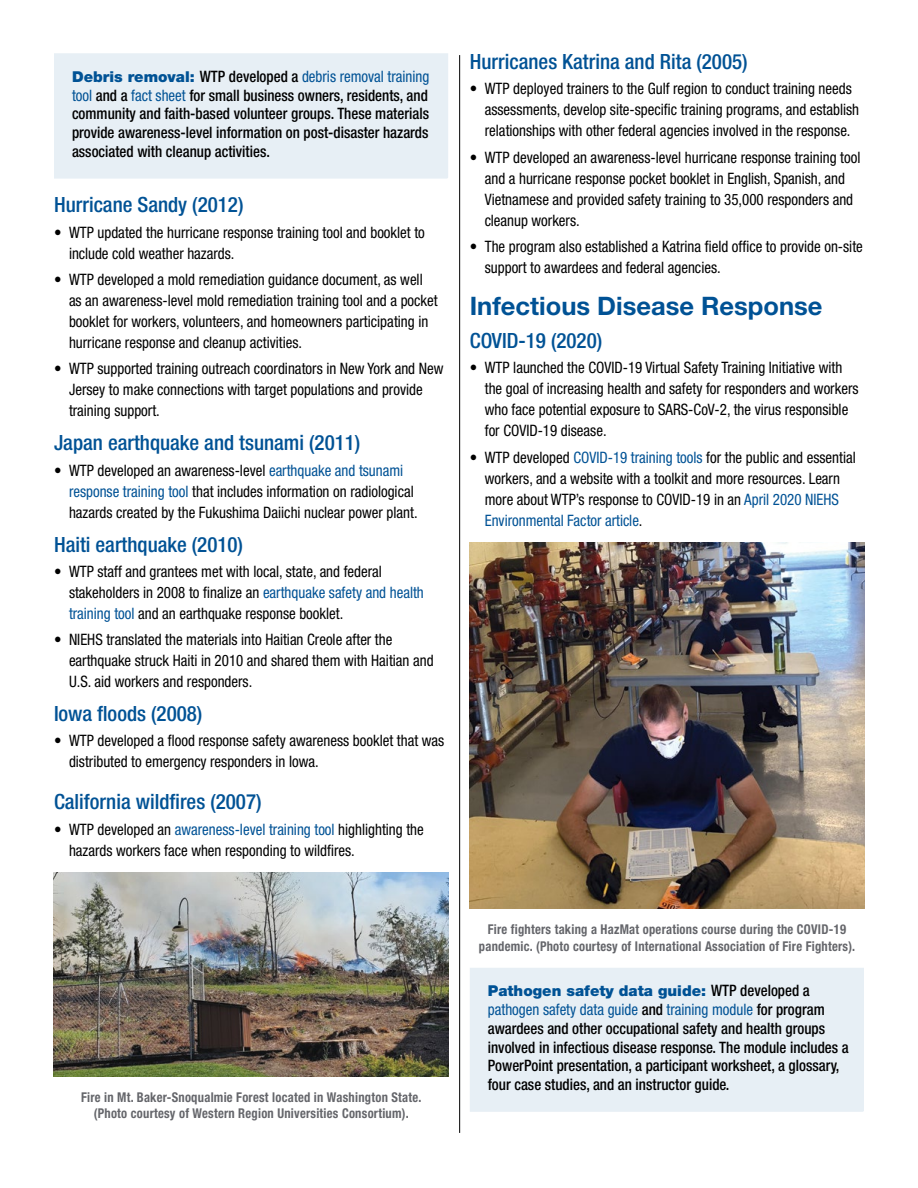
<style>
.page{position:relative;width:918px;height:1188px;background:#fff}
.page>*{position:absolute;margin:0;border:0;box-sizing:border-box;transform-origin:0 0}
.t1{font:700 25.5px "Helvetica Neue LT Std";color:#005295}
.t2{font:500 condensed 21px "Helvetica Neue LT Std";color:#005295}
.t3{font:condensed 15.75px/21px "Helvetica Neue LT Std";color:#000;scale:.95 1}
.t4{font:500 condensed 15.75px/18.8px "Helvetica Neue LT Std";color:#000;text-align:justify;scale:.95 1}
.t5{font:900 15px "Helvetica Neue LT Std";color:#005295}
.t6{font:700 condensed 13.5px/16.5px "Helvetica Neue LT Std";letter-spacing:.02em;color:#65666b;text-align:center;scale:.93 1}
.s1{font-weight:900;font-stretch:normal;font-size:15px;color:#005295}
.s2{font-weight:400;color:#005295}
.s3{color:#005295}
.s4{font-weight:500;font-stretch:condensed;font-size:15.75px;color:#000}
</style>
<div class="page">
<hr style="left:459px;top:55px;width:1px;height:1078px;background:#000">
<div style="left:470px;top:968px;width:394px;height:144px;background:#e7eff5"></div>
<div style="left:54px;top:53px;width:394px;height:126px;background:#e7eff5"></div>
<img style="left:54px;top:872px;width:394px;height:205px">
<img style="left:470px;top:542px;width:394px;height:367px">
<p class="t4" style="left:72px;top:67px;width:378px"><span class="s1">Debris removal:</span> WTP developed a <span class="s2">debris removal training tool</span> and a <span class="s2">fact sheet</span> for small business owners, residents, and community and faith-based volunteer groups. These materials provide awareness-level information on post-disaster hazards associated with cleanup activities.</p>
<h3 class="t2" style="left:54px;top:192px;width:191px">Hurricane Sandy (2012)</h3>
<p class="t3" style="left:69px;top:221px;width:376px;text-indent:-15px">• WTP updated the hurricane response training tool and booklet to include cold weather hazards.</p>
<p class="t3" style="left:69px;top:269px;width:390px;text-indent:-15px">• WTP developed a mold remediation guidance document, as well as an awareness-level mold remediation training tool and a pocket booklet for workers, volunteers, and homeowners participating in hurricane response and cleanup activities.</p>
<p class="t3" style="left:69px;top:358px;width:396px;text-indent:-15px">• WTP supported training outreach coordinators in New York and New<br>Jersey to make connections with target populations and provide training support.</p>
<h3 class="t2" style="left:54px;top:430px;width:308px">Japan earthquake and tsunami (2011)</h3>
<p class="t3" style="left:69px;top:459px;width:368px;text-indent:-15px">• WTP developed an awareness-level <span class="s3">earthquake and tsunami response training tool</span> that includes information on radiological hazards created by the Fukushima Daiichi nuclear power plant.</p>
<h3 class="t2" style="left:54px;top:532px;width:191px">Haiti earthquake (2010)</h3>
<p class="t3" style="left:69px;top:561px;width:375px;text-indent:-15px">• WTP staff and grantees met with local, state, and federal stakeholders in 2008 to fnalize an <span class="s3">earthquake safety and health training tool</span> and an earthquake response booklet.</p>
<p class="t3" style="left:69px;top:629px;width:385px;text-indent:-15px">• NIEHS translated the materials into Haitian Creole after the earthquake struck Haiti in 2010 and shared them with Haitian and<br>U.S. aid workers and responders.</p>
<h3 class="t2" style="left:54px;top:701px;width:150px">Iowa foods (2008)</h3>
<p class="t3" style="left:69px;top:730px;width:397px;text-indent:-15px">• WTP developed a food response safety awareness booklet that was distributed to emergency responders in Iowa.</p>
<h3 class="t2" style="left:54px;top:790px;width:209px">California wildfres (2007)</h3>
<p class="t3" style="left:69px;top:819px;width:375px;text-indent:-15px">• WTP developed an <span class="s3">awareness-level training tool</span> highlighting the hazards workers face when responding to wildfres.</p>
<p class="t6" style="left:81px;top:1089px;width:368px">Fire in Mt. Baker-Snoqualmie Forest located in Washington State. (Photo courtesy of Western Region Universities Consortium).</p>
<h3 class="t2" style="left:470px;top:49px;width:279px">Hurricanes Katrina and Rita (2005)</h3>
<p class="t3" style="left:485px;top:78px;width:396px;text-indent:-15px">• WTP deployed trainers to the Gulf region to conduct training needs assessments, develop site-specifc training programs, and establish relationships with other federal agencies involved in the response.</p>
<p class="t3" style="left:485px;top:147px;width:397px;text-indent:-15px">• WTP developed an awareness-level hurricane response training tool and a hurricane response pocket booklet in English, Spanish, and Vietnamese and provided safety training to 35,000 responders and cleanup workers.</p>
<p class="t3" style="left:485px;top:236px;width:399px;text-indent:-15px">• The program also established a Katrina feld offce to provide on-site support to awardees and federal agencies.</p>
<h2 class="t1" style="left:470px;top:290px;width:354px">Infectious Disease Response</h2>
<h3 class="t2" style="left:470px;top:328px;width:134px">COVID-19 (2020)</h3>
<p class="t3" style="left:485px;top:357px;width:395px;text-indent:-15px">• WTP launched the COVID-19 Virtual Safety Training Initiative with the goal of increasing health and safety for responders and workers who face potential exposure to SARS-CoV-2, the virus responsible for COVID-19 disease.</p>
<p class="t3" style="left:485px;top:447px;width:392px;text-indent:-15px">• WTP developed <span class="s3">COVID-19 training tools</span> for the public and essential workers, and a website with a toolkit and more resources. Learn more about WTP’s response to COVID-19 in an <span class="s3">April 2020 NIEHS Environmental Factor article</span>.</p>
<p class="t6" style="left:479px;top:921px;width:406px">Fire fighters taking a HazMat operations course during the COVID-19 pandemic. (Photo courtesy of International Association of Fire Fighters).</p>
<p class="t5" style="left:488px;top:982px;width:323px">Pathogen safety data guide: <span class="s4">WTP developed a</span></p>
<p class="t4" style="left:488px;top:1000px;width:382px;text-align:left"><span class="s2">pathogen safety data guide</span> and <span class="s2">training module</span> for program awardees and other occupational safety and health groups involved in infectious disease response. The module includes a PowerPoint presentation, a participant worksheet, a glossary, four case studies, and an instructor guide.</p>
</div>
